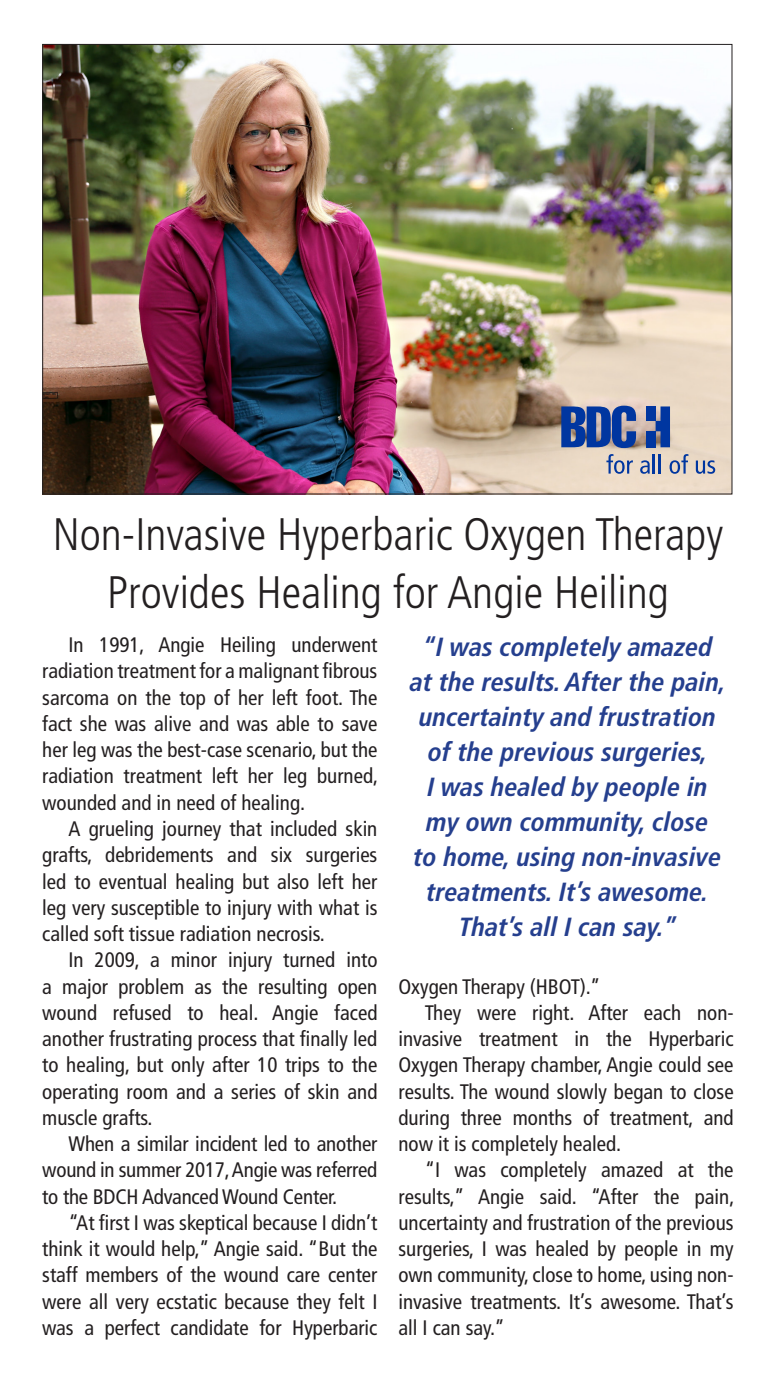
<style>
.page{position:relative;width:778px;height:1387px;background:#fff}
.page>*{position:absolute;margin:0;border:0;box-sizing:border-box;transform-origin:0 0}
.t1{font:300 condensed 45.5px "Frutiger LT Std";color:#231f20}
.t2{font:italic 700 condensed 26.25px/35px "Frutiger LT Com";color:#253f8e;text-align:center}
.t3{font:condensed 21px/26.2px "Frutiger LT Std";color:#231f20;text-align:justify}
</style>
<div class="page">
<img style="left:44px;top:46px;width:686px;height:446px">
<svg style="left:606px;top:454px;width:26px;height:20px"></svg>
<svg style="left:640px;top:460px;width:9px;height:14px"></svg>
<hr style="left:652px;top:454px;width:3px;height:19px;background:#0036a0">
<svg style="left:658px;top:454px;width:2px;height:19px"></svg>
<svg style="left:669px;top:454px;width:19px;height:20px"></svg>
<svg style="left:695px;top:460px;width:20px;height:14px"></svg>
<svg style="left:561px;top:406px;width:75px;height:42px;background:#3658a1"></svg>
<svg style="left:655px;top:406px;width:15px;height:41px"></svg>
<div style="left:645px;top:431px;width:10px;height:16px;background:#0036a0"></div>
<div style="left:645px;top:406px;width:10px;height:15px;background:#0036a0"></div>
<p class="t1" style="left:53px;top:508px;width:672px">Non-Invasive Hyperbaric Oxygen Therapy</p>
<p class="t1" style="left:107px;top:566px;width:563px">Provides Healing for Angie Heiling</p>
<p class="t3" style="left:42px;top:632px;width:337px;text-indent:26px">In 1991, Angie Heiling underwent radiation treatment for a malignant fibrous sarcoma on the top of her left foot. The fact she was alive and was able to save her leg was the best-case scenario, but the radiation treatment left her leg burned, wounded and in need of healing.</p>
<p class="t3" style="left:42px;top:815px;width:336px;text-indent:26px">A grueling journey that included skin grafts, debridements and six surgeries led to eventual healing but also left her leg very susceptible to injury with what is called soft tissue radiation necrosis.</p>
<p class="t3" style="left:42px;top:947px;width:336px;text-indent:26px">In 2009, a minor injury turned into a major problem as the resulting open wound refused to heal. Angie faced another frustrating process that finally led to healing, but only after 10 trips to the operating room and a series of skin and muscle grafts.</p>
<p class="t3" style="left:42px;top:1130px;width:336px;text-indent:26px">When a similar incident led to another wound in summer 2017, Angie was referred to the BDCH Advanced Wound Center.</p>
<p class="t3" style="left:42px;top:1209px;width:336px;text-indent:26px">“At first I was skeptical because I didn’t think it would help,” Angie said. “But the staff members of the wound care center were all very ecstatic because they felt I was a perfect candidate for Hyperbaric</p>
<p class="t2" style="left:410px;top:629px;width:317px">“I was completely amazed at the results. After the pain, uncertainty and frustration of the previous surgeries,<br>I was healed by people in my own community, close<br>to home, using non-invasive treatments. It’s awesome.<br>That’s all I can say.”</p>
<p class="t3" style="left:398px;top:973px;width:204px">Oxygen Therapy (HBOT).”</p>
<p class="t3" style="left:398px;top:999px;width:336px;text-indent:26px">They were right. After each non&shy;invasive treatment in the Hyperbaric Oxygen Therapy chamber, Angie could see results. The wound slowly began to close during three months of treatment, and now it is completely healed.</p>
<p class="t3" style="left:398px;top:1157px;width:337px;text-indent:26px">“I was completely amazed at the results,” Angie said. “After the pain, uncertainty and frustration of the previous surgeries, I was healed by people in my own community, close to home, using non&shy;invasive treatments. It’s awesome. That’s all I can say.”</p>
</div>
